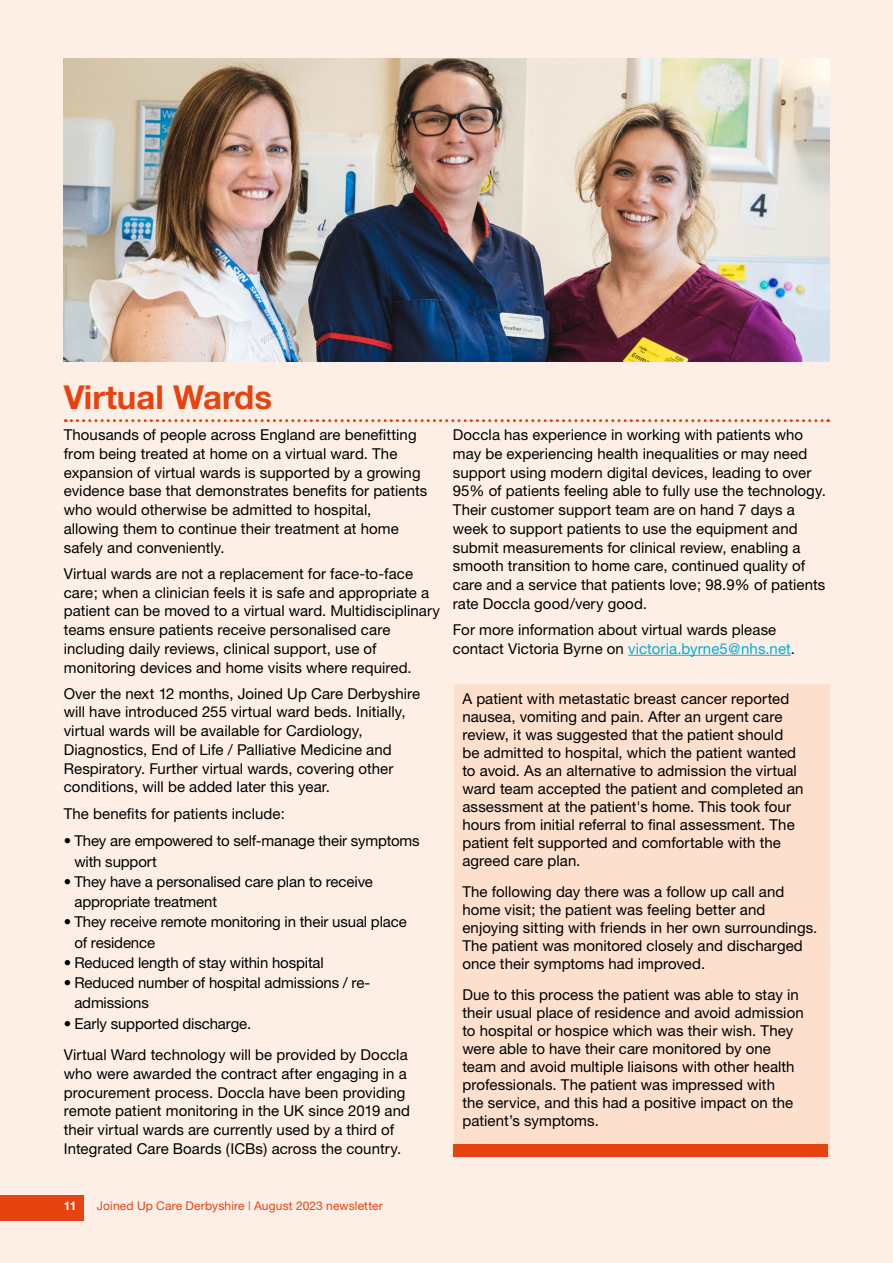
<style>
.page{position:relative;width:893px;height:1263px;background:#feefe6}
.page>*{position:absolute;margin:0;border:0;box-sizing:border-box;transform-origin:0 0}
.H2_underline{font:700 33px "Helvetica Neue";color:#e74310}
.bullets{font:15px/18.8px "Helvetica Neue";letter-spacing:.005em;color:#000}
.t1{font:12px "Helvetica Neue";letter-spacing:.01em;color:#e74310}
.t2{font:700 12px "Helvetica Neue";color:#fff}
.s1{color:#00aeda}
</style>
<div class="page">
<div style="left:0;top:1194px;width:83px;height:26px;background:#e74310"></div>
<svg style="left:65px;top:419px;width:764px;height:3px"></svg>
<hr style="left:628px;top:655px;width:163px;height:1px;background:#00aeda">
<div style="left:454px;top:684px;width:375px;height:473px;background:#fcdfcd"></div>
<img style="left:64px;top:58px;width:765px;height:303px">
<div style="left:453px;top:1144px;width:374px;height:13px;background:#e74310"></div>
<h2 class="H2_underline" style="left:64px;top:376px;width:210px">Virtual Wards</h2>
<p class="bullets" style="left:64px;top:425px;width:365px">Thousands of people across England are benefitting from being treated at home on a virtual ward. The expansion of virtual wards is supported by a growing evidence base that demonstrates benefits for patients who would otherwise be admitted to hospital, allowing them to continue their treatment at home safely and conveniently.</p>
<p class="bullets" style="left:64px;top:564px;width:378px">Virtual wards are not a replacement for face-to-face care; when a clinician feels it is safe and appropriate a patient can be moved to a virtual ward. Multidisciplinary teams ensure patients receive personalised care including daily reviews, clinical support, use of monitoring devices and home visits where required.</p>
<p class="bullets" style="left:64px;top:684px;width:358px">Over the next 12 months, Joined Up Care Derbyshire will have introduced 255 virtual ward beds. Initially, virtual wards will be available for Cardiology, Diagnostics, End of Life / Palliative Medicine and Respiratory. Further virtual wards, covering other conditions, will be added later this year.</p>
<p class="bullets" style="left:64px;top:804px;width:223px">The benefits for patients include:</p>
<p class="bullets" style="left:74px;top:831px;width:347px;line-height:20.2px;text-indent:-11px">• They are empowered to self-manage their symptoms with support</p>
<p class="bullets" style="left:74px;top:871px;width:300px;line-height:20.2px;text-indent:-11px">• They have a personalised care plan to receive appropriate treatment</p>
<p class="bullets" style="left:74px;top:912px;width:334px;line-height:20.2px;text-indent:-11px">• They receive remote monitoring in their usual place of residence</p>
<p class="bullets" style="left:64px;top:953px;width:262px">• Reduced length of stay within hospital</p>
<p class="bullets" style="left:74px;top:972px;width:297px;line-height:20.2px;text-indent:-11px">• Reduced number of hospital admissions / re&shy;admissions</p>
<p class="bullets" style="left:64px;top:1014px;width:189px">• Early supported discharge.</p>
<p class="bullets" style="left:64px;top:1045px;width:348px">Virtual Ward technology will be provided by Doccla who were awarded the contract after engaging in a procurement process. Doccla have been providing remote patient monitoring in the UK since 2019 and their virtual wards are currently used by a third of Integrated Care Boards (ICBs) across the country.</p>
<p class="bullets" style="left:453px;top:425px;width:374px">Doccla has experience in working with patients who may be experiencing health inequalities or may need support using modern digital devices, leading to over 95% of patients feeling able to fully use the technology.<br>Their customer support team are on hand 7 days a week to support patients to use the equipment and submit measurements for clinical review, enabling a smooth transition to home care, continued quality of care and a service that patients love; 98.9% of patients rate Doccla good/very good.</p>
<p class="bullets" style="left:453px;top:620px;width:344px">For more information about virtual wards please contact Victoria Byrne on <span class="s1">victoria.byrne5@nhs.net</span>.</p>
<p class="bullets" style="left:462px;top:689px;width:343px;line-height:18px">A patient with metastatic breast cancer reported nausea, vomiting and pain. After an urgent care review, it was suggested that the patient should be admitted to hospital, which the patient wanted to avoid. As an alternative to admission the virtual ward team accepted the patient and completed an assessment at the patient's home. This took four hours from initial referral to final assessment. The patient felt supported and comfortable with the agreed care plan.</p>
<p class="bullets" style="left:462px;top:882px;width:357px;line-height:18px">The following day there was a follow up call and home visit; the patient was feeling better and enjoying sitting with friends in her own surroundings.<br>The patient was monitored closely and discharged once their symptoms had improved.</p>
<p class="bullets" style="left:462px;top:985px;width:343px;line-height:18px">Due to this process the patient was able to stay in their usual place of residence and avoid admission to hospital or hospice which was their wish. They were able to have their care monitored by one team and avoid multiple liaisons with other health professionals. The patient was impressed with<br>the service, and this had a positive impact on the patient’s symptoms.</p>
<p class="t2" style="left:64px;top:1198px;width:14px">11</p>
<p class="t1" style="left:97px;top:1199px;width:287px">Joined Up Care Derbyshire | August 2023 newsletter</p>
</div>
